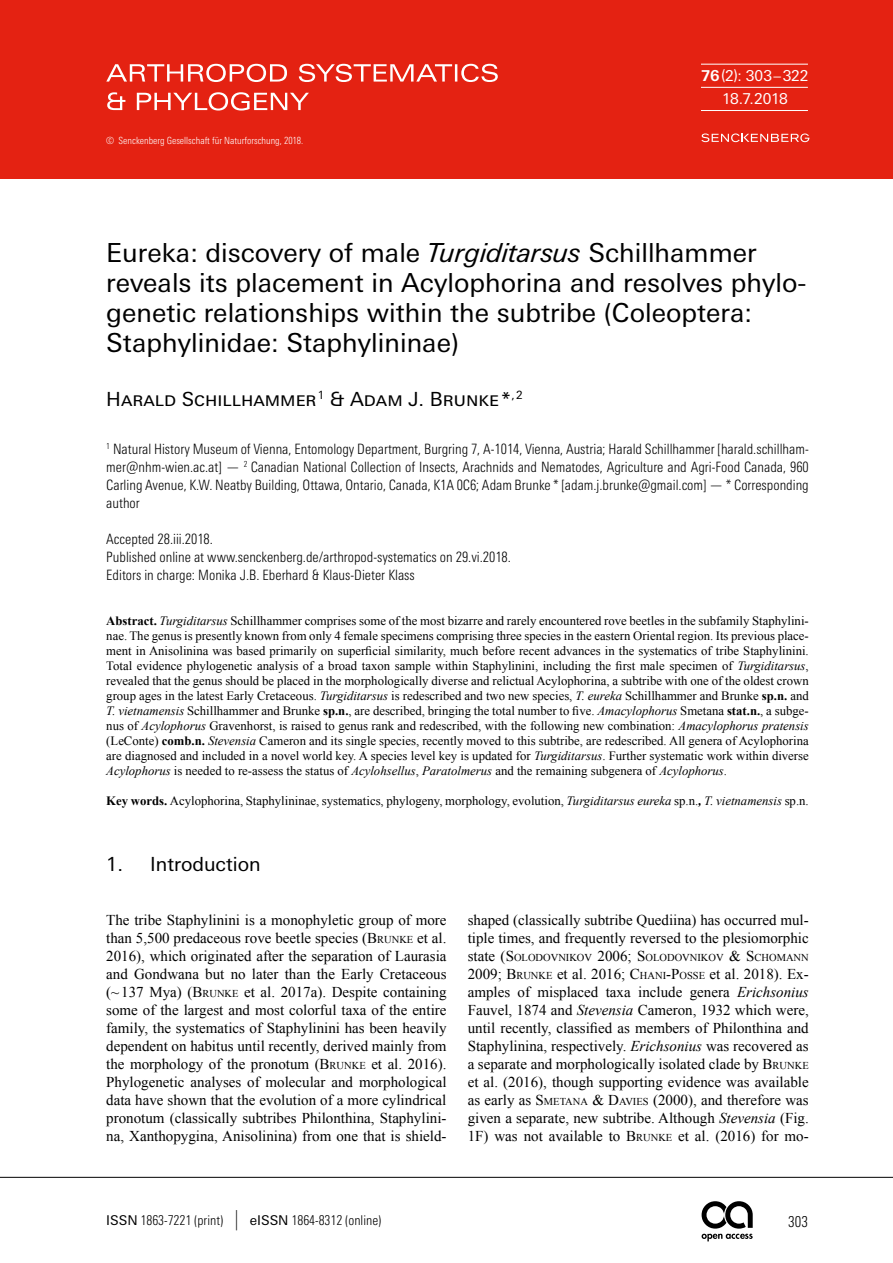
<style>
.page{position:relative;width:893px;height:1263px;background:#fff}
.page>*{position:absolute;margin:0;border:0;box-sizing:border-box;transform-origin:0 0}
.t1{font:26.25px/30px "Univers Next W1 G";color:#000}
.t2{font:19.5px "Univers Next W1 G";color:#000}
.t3{font:15px/18px "Times New Roman";color:#000;text-align:justify}
.t4{font:15px/23.2px "Univers Next W1 G";letter-spacing:-.01em;color:#fff;text-align:center}
.t5{font:300 condensed 15px "Univers Next Pro";color:#000}
.t6{font:300 condensed 14.25px/18px "Univers Next Pro";color:#000;text-align:justify}
.t7{font:300 condensed 13.5px "Univers Next Pro";color:#000}
.t8{font:12.75px/15px "Times New Roman";color:#000;text-align:justify}
.t9{font:10.5px "Times New Roman";color:#000}
.t10{font:300 condensed 9.9px "Univers Next Pro";color:#fff}
.s1{font-weight:700}
.s2{font-style:italic}
.s3{font-weight:700;font-style:italic}
.s4{font-style:inherit}
.s5{font-size:10.5px}
.s6{font-size:15px}
.s7{font-family:"Univers Next W1 G";font-weight:400;font-stretch:normal}
.s8{font-size:20.25px}
</style>
<div class="page">
<hr style="left:0;top:1177px;width:893px;height:1px;background:#000">
<svg style="left:702px;top:1234px;width:51px;height:7px"></svg>
<svg style="left:702px;top:1201px;width:51px;height:27px"></svg>
<div style="left:0;top:0;width:893px;height:179px;background:#e42212"></div>
<svg style="left:107px;top:92px;width:202px;height:19px"></svg>
<svg style="left:106px;top:64px;width:392px;height:18px"></svg>
<hr style="left:701px;top:64px;width:107px;height:1px;background:#fff">
<hr style="left:701px;top:110px;width:107px;height:1px;background:#fff">
<hr style="left:701px;top:87px;width:107px;height:1px;background:#fff">
<svg style="left:701px;top:133px;width:108px;height:9px"></svg>
<p class="t10" style="left:106px;top:135px;width:199px">© Senckenberg Gesellschaft für Naturforschung, 2018.</p>
<p class="t4" style="left:701px;top:64px;width:109px"><span class="s1">76</span>(2): 303–322<br>18.7.2018</p>
<h1 class="t1" style="left:106px;top:238px;width:702px">Eureka: discovery of male <span class="s2">Turgiditarsus</span> Schillhammer reveals its placement in Acylophorina and resolves phylo&shy;genetic relationships within the subtribe (Coleoptera:<br>Staphylinidae: Staphylininae)</h1>
<h2 class="t2" style="left:106px;top:388px;width:418px">Harald Schillhammer<sup>1</sup> &amp; Adam J. Brunke*<sup>,2</sup></h2>
<p class="t6" style="left:106px;top:440px;width:704px"><sup>1</sup> Natural History Museum of Vienna, Entomology Department, Burgring 7, A-1014, Vienna, Austria; Harald Schillhammer [harald.schillham&shy;mer@nhm-wien.ac.at] — <sup>2</sup> Canadian National Collection of Insects, Arachnids and Nematodes, Agriculture and Agri-Food Canada, 960<br>Carling Avenue, K.W. Neatby Building, Ottawa, Ontario, Canada, K1A 0C6; Adam Brunke * [adam.j.brunke@gmail.com] — * Corresponding author</p>
<p class="t6" style="left:106px;top:530px;width:406px;text-align:left">Accepted 28.iii.2018.<br>Published online at www.senckenberg.de/arthropod-systematics on 29.vi.2018.<br>Editors in charge: Monika J.B. Eberhard &amp; Klaus-Dieter Klass</p>
<p class="t8" style="left:106px;top:613px;width:704px"><span class="s1">Abstract.</span> <span class="s2">Turgiditarsus</span> Schillhammer comprises some of the most bizarre and rarely encountered rove beetles in the subfamily Staphylini&shy;nae. The genus is presently known from only 4 female specimens comprising three species in the eastern Oriental region. Its previous place&shy;ment in Anisolinina was based primarily on superficial similarity, much before recent advances in the systematics of tribe Staphylinini.<br>Total evidence phylogenetic analysis of a broad taxon sample within Staphylinini, including the first male specimen of <span class="s2">Turgiditarsus</span>, revealed that the genus should be placed in the morphologically diverse and relictual Acylophorina, a subtribe with one of the oldest crown group ages in the latest Early Cretaceous. <span class="s2">Turgiditarsus</span> is redescribed and two new species, <span class="s2">T. eureka</span> Schillhammer and Brunke <span class="s1">sp.n.</span> and <span class="s2">T. vietnamensis</span> Schillhammer and Brunke <span class="s1">sp.n.</span>, are described, bringing the total number to five. <span class="s2">Amacylophorus</span> Smetana <span class="s1">stat.n.</span>, a subge&shy;nus of <span class="s2">Acylophorus</span> Gravenhorst, is raised to genus rank and redescribed, with the following new combination: <span class="s2">Amacylophorus pratensis </span>(LeConte) <span class="s1">comb.n.</span> <span class="s2">Stevensia</span> Cameron and its single species, recently moved to this subtribe, are redescribed. All genera of Acylophorina are diagnosed and included in a novel world key. A species level key is updated for <span class="s2">Turgiditarsus</span>. Further systematic work within diverse <span class="s2">Acylophorus</span> is needed to re-assess the status of <span class="s2">Acylohsellus</span>, <span class="s2">Paratolmerus</span> and the remaining subgenera of <span class="s2">Acylophorus</span>.</p>
<p class="t8" style="left:106px;top:793px;width:704px"><span class="s1">Key words.</span> Acylophorina, Staphylininae, systematics, phylogeny, morphology, evolution, <span class="s2">Turgiditarsus eureka</span> sp.n.<span class="s3">,</span> <span class="s2">T. vietnamensis</span> sp.n.</p>
<h2 class="t2" style="left:106px;top:853px;width:156px">1. Introduction</h2>
<p class="t3" style="left:106px;top:911px;width:342px">The tribe Staphylinini is a monophyletic group of more than 5,500 predaceous rove beetle species (<span class="s4">B</span><span class="s5">RUNKE</span> et al.<br>2016), which originated after the separation of Laurasia and Gondwana but no later than the Early Cretaceous (~137 Mya) (<span class="s4">B</span><span class="s5">RUNKE</span> et al. 2017a). Despite containing some of the largest and most colorful taxa of the entire family, the systematics of Staphylinini has been heavily dependent on habitus until recently, derived mainly from the morphology of the pronotum (<span class="s4">B</span><span class="s5">RUNKE</span> et al. 2016).<br>Phylogenetic analyses of molecular and morphological data have shown that the evolution of a more cylindrical pronotum (classically subtribes Philonthina, Staphylini&shy;na, Xanthopygina, Anisolinina) from one that is shield-</p>
<p class="t3" style="left:468px;top:911px;width:343px">shaped (classically subtribe Quediina) has occurred mul&shy;tiple times, and frequently reversed to the plesiomorphic</p>
<p class="t9" style="left:468px;top:950px;width:343px"><span class="s6">state (</span><span class="s6">S</span>OLODOVNIKOV <span class="s6">2006;</span> <span class="s6">S</span>OLODOVNIKOV <span class="s6">&amp;</span> <span class="s6">S</span>CHOMANN</p>
<p class="t3" style="left:468px;top:965px;width:343px">2009; <span class="s4">B</span><span class="s5">RUNKE</span> et al. 2016; <span class="s4">C</span><span class="s5">HANI</span><span class="s4">-P</span><span class="s5">OSSE</span> et al<span class="s4">. 2018</span>). Ex&shy;amples of misplaced taxa include genera <span class="s2">Erichsonius </span>Fauvel, 1874 and <span class="s2">Stevensia</span> Cameron, 1932 which were, until recently, classified as members of Philonthina and Staphylinina, respectively. <span class="s2">Erichsonius</span> was recovered as a separate and morphologically isolated clade by <span class="s4">B</span><span class="s5">RUNKE </span>et al. (2016), though supporting evidence was available as early as <span class="s4">S</span><span class="s5">METANA</span> &amp; <span class="s4">D</span><span class="s5">AVIES</span> (2000), and therefore was given a separate, new subtribe. Although <span class="s2">Stevensia</span> (Fig.<br>1F) was not available to <span class="s4">B</span><span class="s5">RUNKE</span> et al. (2016) for mo-</p>
<p class="t7" style="left:106px;top:1212px;width:277px"><span class="s7">ISSN</span> 1863-7221 (print) <span class="s8">|</span> <span class="s7">eISSN</span> 1864-8312 (online)</p>
<p class="t5" style="left:788px;top:1213px;width:21px">303</p>
</div>
